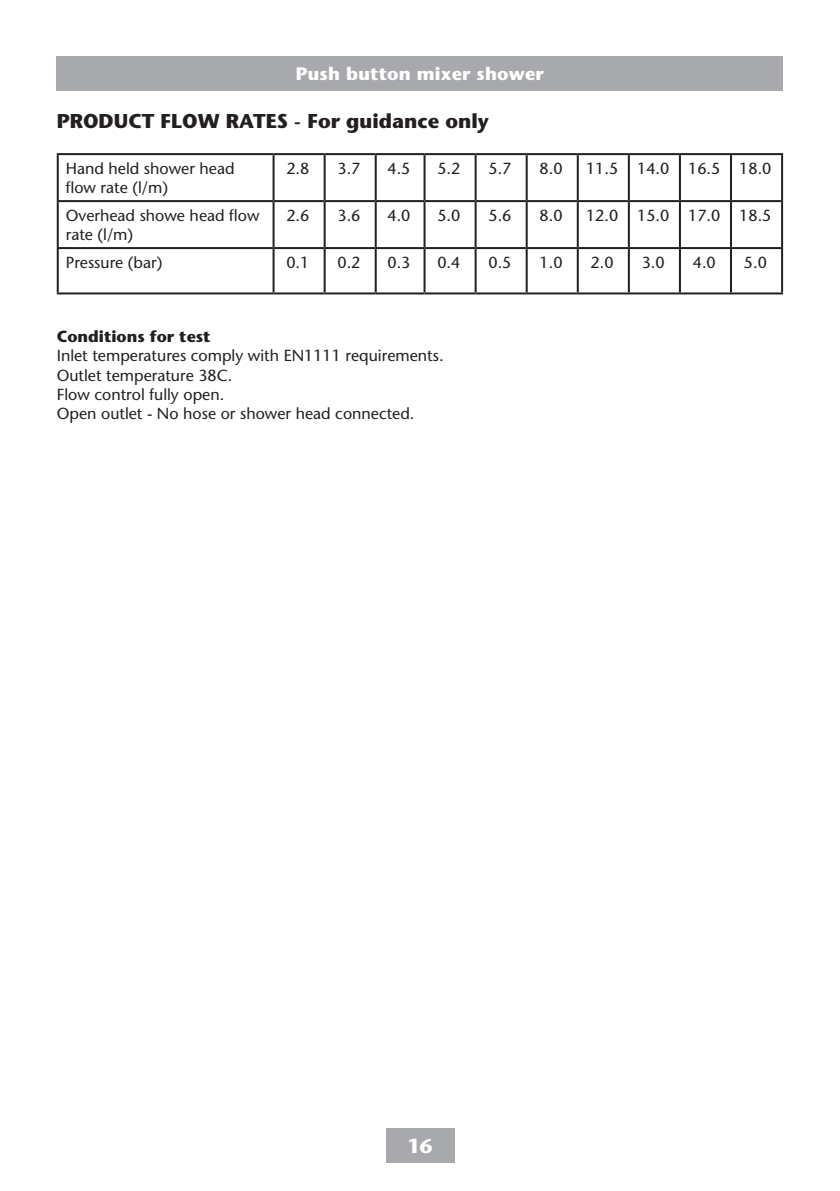
<style>
.page{position:relative;width:840px;height:1191px;background:#fff}
.page>*{position:absolute;margin:0;border:0;box-sizing:border-box;transform-origin:0 0}
._01_Heading_10pt_Bol{font:700 20px "Stone Sans Std";color:#231f20}
.t1{font:700 20px "Stone Sans Std";color:#fff}
.t2{font:700 18px "Stone Sans Std";letter-spacing:.01em;color:#fff}
.t3{font:500 16px/19.2px "Stone Sans Std";color:#231f20}
.t4{font:700 16px "Stone Sans Std";color:#231f20}
</style>
<div class="page">
<div style="left:57px;top:57px;width:725px;height:34px;background:#a8a9ad"></div>
<div style="left:386px;top:1128px;width:68px;height:34px;background:#a8a9ad"></div>
<hr style="left:57px;top:153px;width:216px;height:2px;background:#231f20">
<hr style="left:57px;top:155px;width:2px;height:45px;background:#231f20">
<hr style="left:273px;top:153px;width:51px;height:2px;background:#231f20">
<hr style="left:272px;top:155px;width:2px;height:45px;background:#231f20">
<hr style="left:324px;top:153px;width:51px;height:2px;background:#231f20">
<hr style="left:323px;top:155px;width:2px;height:45px;background:#231f20">
<hr style="left:375px;top:153px;width:49px;height:2px;background:#231f20">
<hr style="left:374px;top:155px;width:2px;height:45px;background:#231f20">
<hr style="left:424px;top:153px;width:51px;height:2px;background:#231f20">
<hr style="left:423px;top:155px;width:2px;height:45px;background:#231f20">
<hr style="left:475px;top:153px;width:51px;height:2px;background:#231f20">
<hr style="left:474px;top:155px;width:2px;height:45px;background:#231f20">
<hr style="left:526px;top:153px;width:51px;height:2px;background:#231f20">
<hr style="left:525px;top:155px;width:2px;height:45px;background:#231f20">
<hr style="left:577px;top:153px;width:51px;height:2px;background:#231f20">
<hr style="left:576px;top:155px;width:2px;height:45px;background:#231f20">
<hr style="left:628px;top:153px;width:51px;height:2px;background:#231f20">
<hr style="left:627px;top:155px;width:2px;height:45px;background:#231f20">
<hr style="left:679px;top:153px;width:51px;height:2px;background:#231f20">
<hr style="left:678px;top:155px;width:2px;height:45px;background:#231f20">
<hr style="left:730px;top:153px;width:52px;height:2px;background:#231f20">
<hr style="left:729px;top:155px;width:2px;height:45px;background:#231f20">
<hr style="left:780px;top:155px;width:2px;height:45px;background:#231f20">
<hr style="left:57px;top:200px;width:216px;height:2px;background:#231f20">
<hr style="left:57px;top:202px;width:2px;height:45px;background:#231f20">
<hr style="left:273px;top:200px;width:51px;height:2px;background:#231f20">
<hr style="left:272px;top:202px;width:2px;height:45px;background:#231f20">
<hr style="left:324px;top:200px;width:51px;height:2px;background:#231f20">
<hr style="left:323px;top:202px;width:2px;height:45px;background:#231f20">
<hr style="left:375px;top:200px;width:49px;height:2px;background:#231f20">
<hr style="left:374px;top:202px;width:2px;height:45px;background:#231f20">
<hr style="left:424px;top:200px;width:51px;height:2px;background:#231f20">
<hr style="left:423px;top:202px;width:2px;height:45px;background:#231f20">
<hr style="left:475px;top:200px;width:51px;height:2px;background:#231f20">
<hr style="left:474px;top:202px;width:2px;height:45px;background:#231f20">
<hr style="left:526px;top:200px;width:51px;height:2px;background:#231f20">
<hr style="left:525px;top:202px;width:2px;height:45px;background:#231f20">
<hr style="left:577px;top:200px;width:51px;height:2px;background:#231f20">
<hr style="left:576px;top:202px;width:2px;height:45px;background:#231f20">
<hr style="left:628px;top:200px;width:51px;height:2px;background:#231f20">
<hr style="left:627px;top:202px;width:2px;height:45px;background:#231f20">
<hr style="left:679px;top:200px;width:51px;height:2px;background:#231f20">
<hr style="left:678px;top:202px;width:2px;height:45px;background:#231f20">
<hr style="left:730px;top:200px;width:52px;height:2px;background:#231f20">
<hr style="left:729px;top:202px;width:2px;height:45px;background:#231f20">
<hr style="left:780px;top:202px;width:2px;height:45px;background:#231f20">
<hr style="left:57px;top:247px;width:216px;height:2px;background:#231f20">
<hr style="left:57px;top:249px;width:2px;height:43px;background:#231f20">
<hr style="left:273px;top:247px;width:51px;height:2px;background:#231f20">
<hr style="left:272px;top:249px;width:2px;height:43px;background:#231f20">
<hr style="left:324px;top:247px;width:51px;height:2px;background:#231f20">
<hr style="left:323px;top:249px;width:2px;height:43px;background:#231f20">
<hr style="left:375px;top:247px;width:49px;height:2px;background:#231f20">
<hr style="left:374px;top:249px;width:2px;height:43px;background:#231f20">
<hr style="left:424px;top:247px;width:51px;height:2px;background:#231f20">
<hr style="left:423px;top:249px;width:2px;height:43px;background:#231f20">
<hr style="left:475px;top:247px;width:51px;height:2px;background:#231f20">
<hr style="left:474px;top:249px;width:2px;height:43px;background:#231f20">
<hr style="left:526px;top:247px;width:51px;height:2px;background:#231f20">
<hr style="left:525px;top:249px;width:2px;height:43px;background:#231f20">
<hr style="left:577px;top:247px;width:51px;height:2px;background:#231f20">
<hr style="left:576px;top:249px;width:2px;height:43px;background:#231f20">
<hr style="left:628px;top:247px;width:51px;height:2px;background:#231f20">
<hr style="left:627px;top:249px;width:2px;height:43px;background:#231f20">
<hr style="left:679px;top:247px;width:51px;height:2px;background:#231f20">
<hr style="left:678px;top:249px;width:2px;height:43px;background:#231f20">
<hr style="left:730px;top:247px;width:52px;height:2px;background:#231f20">
<hr style="left:729px;top:249px;width:2px;height:43px;background:#231f20">
<hr style="left:780px;top:249px;width:2px;height:43px;background:#231f20">
<hr style="left:57px;top:292px;width:216px;height:2px;background:#231f20">
<hr style="left:273px;top:292px;width:51px;height:2px;background:#231f20">
<hr style="left:324px;top:292px;width:51px;height:2px;background:#231f20">
<hr style="left:375px;top:292px;width:49px;height:2px;background:#231f20">
<hr style="left:424px;top:292px;width:51px;height:2px;background:#231f20">
<hr style="left:475px;top:292px;width:51px;height:2px;background:#231f20">
<hr style="left:526px;top:292px;width:51px;height:2px;background:#231f20">
<hr style="left:577px;top:292px;width:51px;height:2px;background:#231f20">
<hr style="left:628px;top:292px;width:51px;height:2px;background:#231f20">
<hr style="left:679px;top:292px;width:51px;height:2px;background:#231f20">
<hr style="left:730px;top:292px;width:52px;height:2px;background:#231f20">
<p class="t2" style="left:296px;top:63px;width:249px">Push button mixer shower</p>
<p class="_01_Heading_10pt_Bol" style="left:57px;top:109px;width:433px">PRODUCT FLOW RATES - For guidance only</p>
<p class="t3" style="left:66px;top:159px;width:170px">Hand held shower head flow rate (l/m)</p>
<p class="t3" style="left:286px;top:159px;width:24px">2.8</p>
<p class="t3" style="left:337px;top:159px;width:24px">3.7</p>
<p class="t3" style="left:387px;top:159px;width:24px">4.5</p>
<p class="t3" style="left:437px;top:159px;width:24px">5.2</p>
<p class="t3" style="left:488px;top:159px;width:24px">5.7</p>
<p class="t3" style="left:539px;top:159px;width:24px">8.0</p>
<p class="t3" style="left:585px;top:159px;width:34px">11.5</p>
<p class="t3" style="left:636px;top:159px;width:34px">14.0</p>
<p class="t3" style="left:687px;top:159px;width:34px">16.5</p>
<p class="t3" style="left:738px;top:159px;width:34px">18.0</p>
<p class="t3" style="left:66px;top:206px;width:195px">Overhead showe head flow rate (l/m)</p>
<p class="t3" style="left:286px;top:206px;width:24px">2.6</p>
<p class="t3" style="left:337px;top:206px;width:24px">3.6</p>
<p class="t3" style="left:387px;top:206px;width:24px">4.0</p>
<p class="t3" style="left:437px;top:206px;width:24px">5.0</p>
<p class="t3" style="left:488px;top:206px;width:24px">5.6</p>
<p class="t3" style="left:539px;top:206px;width:24px">8.0</p>
<p class="t3" style="left:585px;top:206px;width:34px">12.0</p>
<p class="t3" style="left:636px;top:206px;width:34px">15.0</p>
<p class="t3" style="left:687px;top:206px;width:34px">17.0</p>
<p class="t3" style="left:738px;top:206px;width:34px">18.5</p>
<p class="t3" style="left:66px;top:253px;width:98px">Pressure (bar)</p>
<p class="t3" style="left:286px;top:253px;width:24px">0.1</p>
<p class="t3" style="left:337px;top:253px;width:24px">0.2</p>
<p class="t3" style="left:387px;top:253px;width:24px">0.3</p>
<p class="t3" style="left:437px;top:253px;width:24px">0.4</p>
<p class="t3" style="left:488px;top:253px;width:24px">0.5</p>
<p class="t3" style="left:539px;top:253px;width:24px">1.0</p>
<p class="t3" style="left:590px;top:253px;width:24px">2.0</p>
<p class="t3" style="left:641px;top:253px;width:24px">3.0</p>
<p class="t3" style="left:692px;top:253px;width:24px">4.0</p>
<p class="t3" style="left:743px;top:253px;width:24px">5.0</p>
<p class="t4" style="left:57px;top:327px;width:155px">Conditions for test</p>
<p class="t3" style="left:57px;top:346px;width:388px">Inlet temperatures comply with EN1111 requirements.</p>
<p class="t3" style="left:57px;top:365px;width:177px">Outlet temperature 38C.</p>
<p class="t3" style="left:57px;top:384px;width:169px">Flow control fully open.</p>
<p class="t3" style="left:57px;top:404px;width:359px">Open outlet - No hose or shower head connected.</p>
<p class="t1" style="left:407px;top:1134px;width:27px">16</p>
</div>
